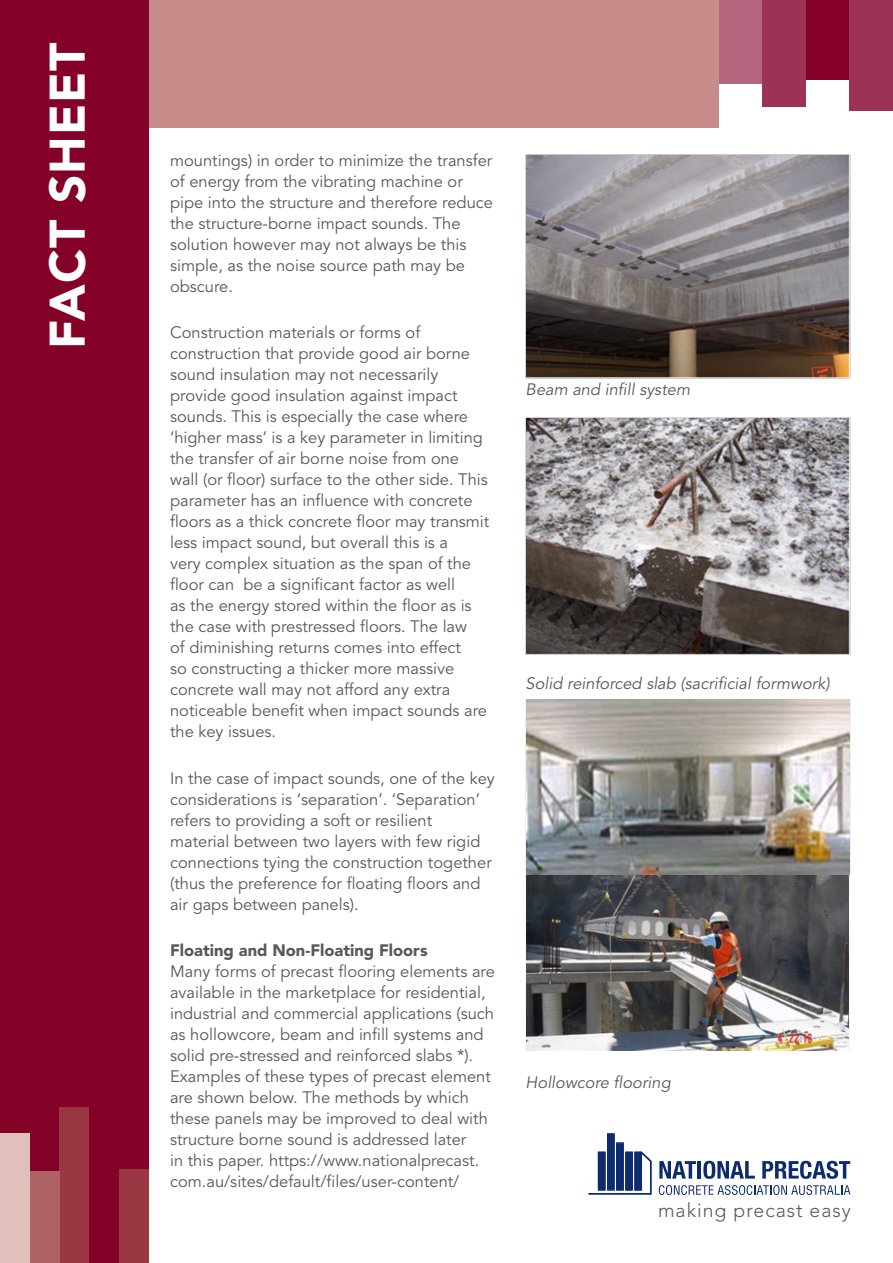
<style>
.page{position:relative;width:893px;height:1263px;background:#fff}
.page>*{position:absolute;margin:0;border:0;box-sizing:border-box;transform-origin:0 0}
.Side_Headline{font:900 49.5px "Avenir LT Std";letter-spacing:.02em;color:#fff}
.t1{font:300 19.5px "Avenir LT Std";letter-spacing:.05em;color:#57585a}
.Quotes{font:16.5px/21px "Avenir LT Std";color:#57585a}
.Quotes-2{font:italic 16.5px "Avenir LT Std";color:#57585a}
.s1{font-weight:900}
</style>
<div class="page">
<svg style="left:588px;top:1133px;width:64px;height:62px"></svg>
<div style="left:635px;top:1153px;width:6px;height:36px;background:#0d2b6d"></div>
<svg style="left:659px;top:1161px;width:37px;height:17px"></svg>
<hr style="left:698px;top:1161px;width:3px;height:17px;background:#0d2b6d">
<svg style="left:703px;top:1161px;width:52px;height:18px"></svg>
<svg style="left:762px;top:1161px;width:88px;height:18px"></svg>
<svg style="left:659px;top:1185px;width:191px;height:10px"></svg>
<div style="left:149px;top:0;width:570px;height:128px;background:#c88d8b"></div>
<div style="left:719px;top:0;width:44px;height:83px;background:#b5667e"></div>
<div style="left:763px;top:0;width:43px;height:106px;background:#9d3354"></div>
<div style="left:806px;top:0;width:43px;height:80px;background:#840029"></div>
<div style="left:849px;top:0;width:44px;height:111px;background:#9d3354"></div>
<div style="left:0;top:0;width:149px;height:1263px;background:#840128"></div>
<div style="left:60px;top:1107px;width:29px;height:156px;background:#993842"></div>
<div style="left:119px;top:1169px;width:30px;height:94px;background:#993842"></div>
<div style="left:30px;top:1171px;width:30px;height:92px;background:#af6263"></div>
<div style="left:0;top:1133px;width:30px;height:130px;background:#e1c0bc"></div>
<img style="left:526px;top:154px;width:324px;height:224px">
<img style="left:526px;top:418px;width:324px;height:237px">
<img style="left:525px;top:699px;width:325px;height:351px">
<p class="Side_Headline" style="left:38px;top:348px;width:307px;rotate:-90deg">FACT SHEET</p>
<p class="Quotes" style="left:170px;top:150px;width:324px">mountings) in order to minimize the transfer of energy from the vibrating machine or pipe into the structure and therefore reduce the structure-borne impact sounds. The solution however may not always be this simple, as the noise source path may be obscure.</p>
<p class="Quotes" style="left:170px;top:322px;width:321px">Construction materials or forms of construction that provide good air borne sound insulation may not necessarily provide good insulation against impact sounds. This is especially the case where ‘higher mass’ is a key parameter in limiting the transfer of air borne noise from one wall (or floor) surface to the other side. This parameter has an influence with concrete floors as a thick concrete floor may transmit less impact sound, but overall this is a<br>very complex situation as the span of the floor can be a significant factor as well<br>as the energy stored within the floor as is the case with prestressed floors. The law<br>of diminishing returns comes into effect<br>so constructing a thicker more massive concrete wall may not afford any extra noticeable benefit when impact sounds are the key issues.</p>
<p class="Quotes" style="left:170px;top:768px;width:326px">In the case of impact sounds, one of the key considerations is ‘separation’. ‘Separation’ refers to providing a soft or resilient material between two layers with few rigid connections tying the construction together (thus the preference for floating floors and air gaps between panels).</p>
<p class="Quotes" style="left:170px;top:940px;width:326px"><span class="s1">Floating and Non-Floating Floors<br></span>Many forms of precast flooring elements are available in the marketplace for residential, industrial and commercial applications (such as hollowcore, beam and infill systems and solid pre-stressed and reinforced slabs *).<br>Examples of these types of precast element are shown below. The methods by which these panels may be improved to deal with structure borne sound is addressed later<br>in this paper. https://www.nationalprecast. com.au/sites/default/files/user-content/</p>
<p class="Quotes-2" style="left:526px;top:380px;width:166px">Beam and infill system</p>
<p class="Quotes-2" style="left:526px;top:674px;width:305px">Solid reinforced slab (sacrificial formwork)</p>
<p class="Quotes-2" style="left:526px;top:1073px;width:147px">Hollowcore flooring</p>
<p class="t1" style="left:658px;top:1198px;width:194px">making precast easy</p>
</div>
